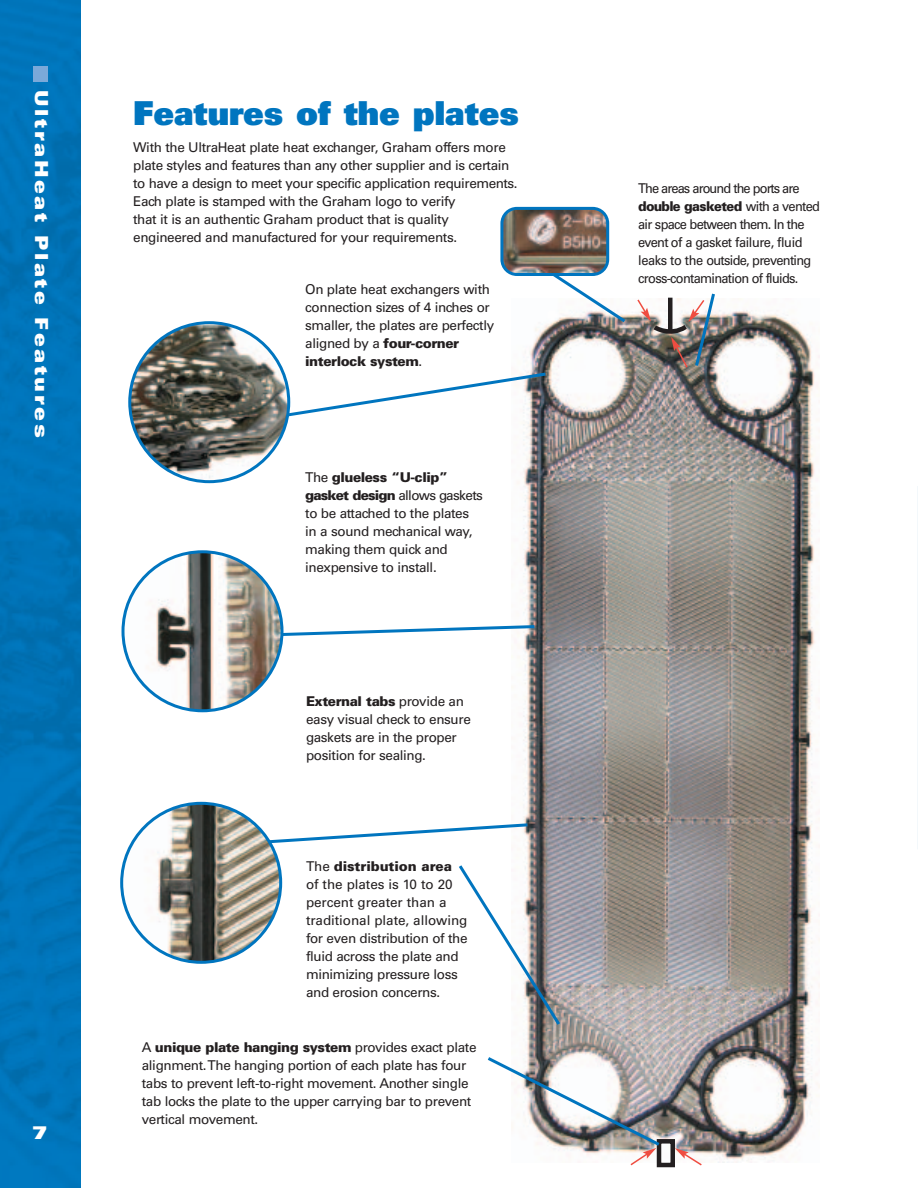
<style>
.page{position:relative;width:918px;height:1188px;background:#fff}
.page>*{position:absolute;margin:0;border:0;box-sizing:border-box;transform-origin:0 0}
.t1{font:900 33px "Univers";color:#0075bf}
.t2{font:900 expanded 18px "Univers";letter-spacing:.17em;color:#fff;scale:.9 1}
.t3{font:900 expanded 18px "Univers";letter-spacing:.17em;color:#fff}
.t4{font:13.5px/18px "Univers";letter-spacing:-.03em;color:#231f20}
.t5{font:13.5px/18px "Univers";letter-spacing:-.055em;color:#231f20;scale:.95 1}
.s1{font-weight:900}
</style>
<div class="page">
<img style="left:0;top:0;width:81px;height:1188px">
<div style="left:34px;top:66px;width:14px;height:15px;background:#7ba9d9"></div>
<img style="left:517px;top:310px;width:302px;height:852px">
<div style="left:657px;top:1139px;width:18px;height:28px;border:4px solid #231f20"></div>
<svg style="left:122px;top:550px;width:415px;height:162px"></svg>
<img style="left:487px;top:1054px;width:176px;height:113px">
<svg style="left:675px;top:1148px;width:28px;height:18px"></svg>
<svg style="left:120px;top:802px;width:443px;height:226px"></svg>
<hr style="left:917px;top:486px;width:1px;height:363px;background:#0075bf">
<img style="left:128px;top:207px;width:501px;height:276px">
<img style="left:636px;top:293px;width:81px;height:76px">
<h2 class="t2" style="left:48px;top:90px;width:388px;rotate:90deg">UltraHeat Plate Features</h2>
<h2 class="t3" style="left:32px;top:1126px;width:17px">7</h2>
<h1 class="t1" style="left:133px;top:101px;width:387px">Features of the plates</h1>
<p class="t4" style="left:133px;top:139px;width:386px">With the UltraHeat plate heat exchanger, Graham offers more plate styles and features than any other supplier and is certain to have a design to meet your specific application requirements.<br>Each plate is stamped with the Graham logo to verify<br>that it is an authentic Graham product that is quality engineered and manufactured for your requirements.</p>
<p class="t4" style="left:305px;top:281px;width:190px">On plate heat exchangers with connection sizes of 4 inches or smaller, the plates are perfectly aligned by a <span class="s1">four-corner interlock system</span>.</p>
<p class="t4" style="left:305px;top:469px;width:179px">The <span class="s1">glueless “U-clip” gasket design</span> allows gaskets to be attached to the plates in a sound mechanical way, making them quick and inexpensive to install.</p>
<p class="t4" style="left:306px;top:693px;width:166px"><span class="s1">External tabs</span> provide an easy visual check to ensure gaskets are in the proper position for sealing.</p>
<p class="t4" style="left:306px;top:858px;width:163px">The <span class="s1">distribution area </span>of the plates is 10 to 20 percent greater than a traditional plate, allowing for even distribution of the fluid across the plate and minimizing pressure loss and erosion concerns.</p>
<p class="t4" style="left:142px;top:1039px;width:336px">A <span class="s1">unique plate hanging system</span> provides exact plate alignment. The hanging portion of each plate has four tabs to prevent left-to-right movement. Another single tab locks the plate to the upper carrying bar to prevent vertical movement.</p>
<p class="t5" style="left:638px;top:180px;width:193px">The areas around the ports are <span class="s1">double gasketed</span> with a vented air space between them. In the event of a gasket failure, fluid leaks to the outside, preventing cross-contamination of fluids.</p>
</div>
